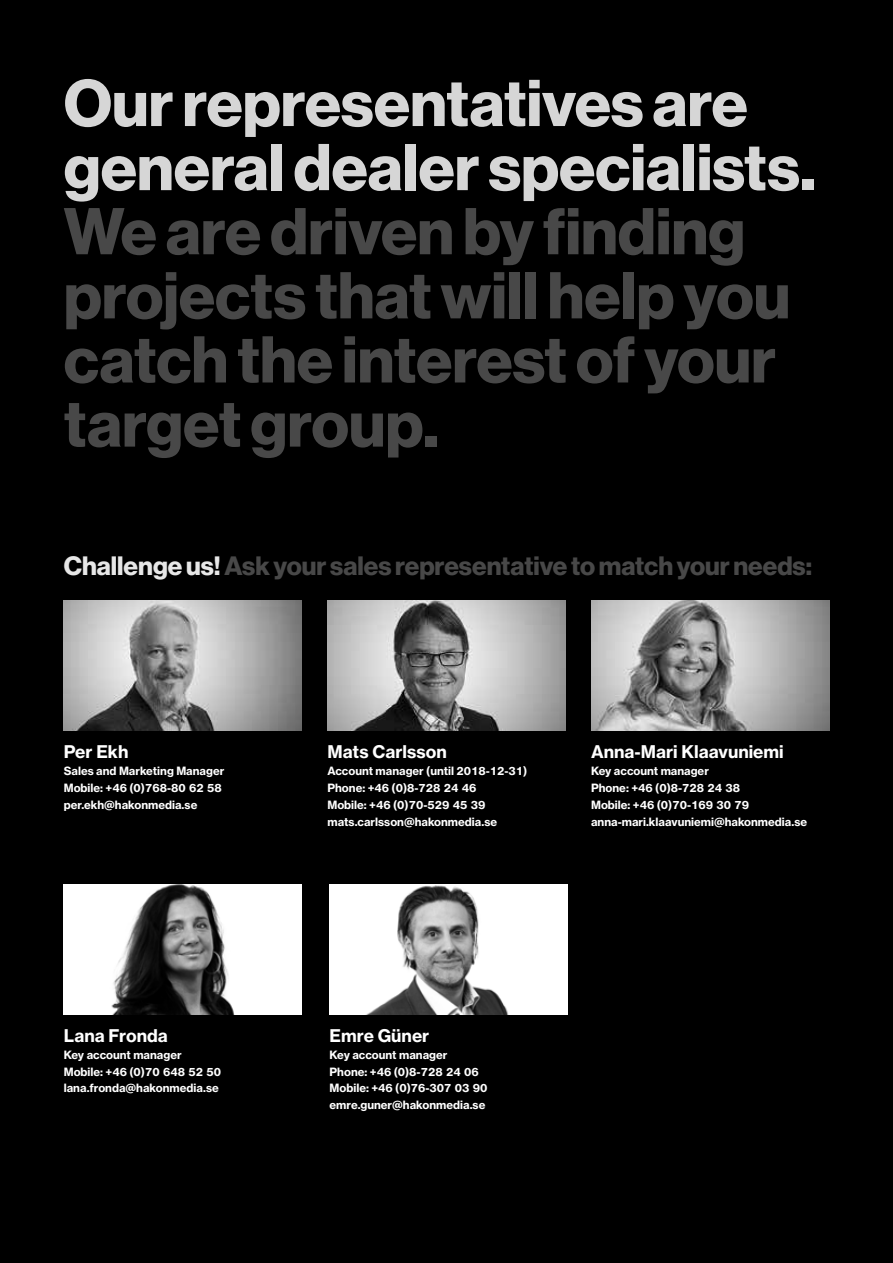
<style>
.page{position:relative;width:893px;height:1263px;background:#000}
.page>*{position:absolute;margin:0;border:0;box-sizing:border-box;transform-origin:0 0}
.t1{font:700 64.65px/64.1px "Haas Grot Disp 75";color:#484848}
.t2{font:700 64.65px/64.1px "Haas Grot Disp 75";color:#d6d6d6}
.t3{font:700 25.95px "Haas Grot Disp 75";color:#484848}
.t4{font:17.25px "N Haas Grotesk TX Std 75 Bd";color:#fff}
.t5{font:11.25px/16.8px "N Haas Grotesk TX Std 75 Bd";color:#fff}
.s1{color:#e7e7e7}
</style>
<div class="page">
<img style="left:591px;top:601px;width:238px;height:130px">
<img style="left:327px;top:601px;width:239px;height:130px">
<img style="left:64px;top:601px;width:238px;height:130px">
<img style="left:330px;top:884px;width:238px;height:131px">
<img style="left:64px;top:884px;width:238px;height:131px">
<h1 class="t2" style="left:64px;top:72px;width:753px">Our representatives are general dealer specialists.</h1>
<h1 class="t1" style="left:64px;top:200px;width:728px">We are driven by finding projects that will help you catch the interest of your target group.</h1>
<h2 class="t3" style="left:64px;top:550px;width:750px"><span class="s1">Challenge us!</span> Ask your sales representative to match your needs:</h2>
<h3 class="t4" style="left:64px;top:741px;width:66px">Per Ekh</h3>
<p class="t5" style="left:64px;top:762px;width:162px">Sales and Marketing Manager<br>Mobile: +46 (0)768-80 62 58 per.ekh@hakonmedia.se</p>
<h3 class="t4" style="left:64px;top:1025px;width:106px">Lana Fronda</h3>
<p class="t5" style="left:64px;top:1046px;width:159px">Key account manager<br>Mobile: +46 (0)70 648 52 50 lana.fronda@hakonmedia.se</p>
<h3 class="t4" style="left:327px;top:741px;width:121px">Mats Carlsson</h3>
<p class="t5" style="left:327px;top:762px;width:201px">Account manager (until 2018-12-31)<br>Phone: +46 (0)8-728 24 46<br>Mobile: +46 (0)70-529 45 39 mats.carlsson@hakonmedia.se</p>
<h3 class="t4" style="left:591px;top:741px;width:194px">Anna-Mari Klaavuniemi</h3>
<p class="t5" style="left:591px;top:762px;width:218px">Key account manager<br>Phone: +46 (0)8-728 24 38<br>Mobile: +46 (0)70-169 30 79 anna-mari.klaavuniemi@hakonmedia.se</p>
<h3 class="t4" style="left:330px;top:1025px;width:101px">Emre Güner</h3>
<p class="t5" style="left:330px;top:1046px;width:159px">Key account manager<br>Phone: +46 (0)8-728 24 06<br>Mobile: +46 (0)76-307 03 90 emre.guner@hakonmedia.se</p>
</div>
